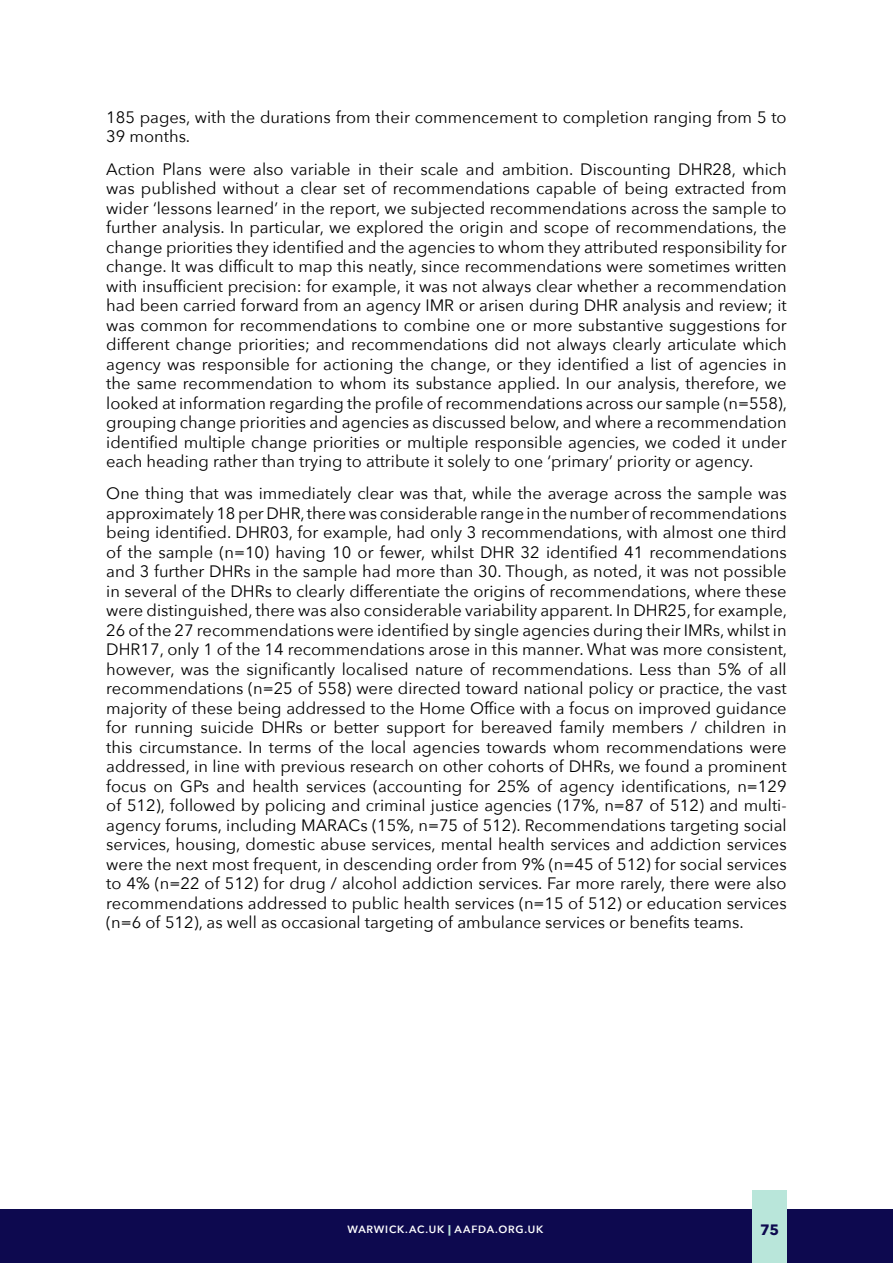
<style>
.page{position:relative;width:893px;height:1263px;background:#fff}
.page>*{position:absolute;margin:0;border:0;box-sizing:border-box;transform-origin:0 0}
.t1{font:16.5px/19.5px "Avenir Next";color:#000;text-align:justify}
.t2{font:700 15px "Avenir Next";color:#0d094f}
.t3{font:600 10.5px "Avenir Next";letter-spacing:.075em;color:#fff}
.s1{font-weight:800;color:#b9e6da}
</style>
<div class="page">
<div style="left:0;top:1210px;width:893px;height:53px;background:#0d094f"></div>
<div style="left:753px;top:1191px;width:34px;height:72px;background:#b9e6da"></div>
<p class="t1" style="left:106px;top:107px;width:682px">185 pages, with the durations from their commencement to completion ranging from 5 to<br>39 months.</p>
<p class="t1" style="left:106px;top:158px;width:682px">Action Plans were also variable in their scale and ambition. Discounting DHR28, which was published without a clear set of recommendations capable of being extracted from wider ‘lessons learned’ in the report, we subjected recommendations across the sample to further analysis. In particular, we explored the origin and scope of recommendations, the change priorities they identified and the agencies to whom they attributed responsibility for change. It was difficult to map this neatly, since recommendations were sometimes written with insufficient precision: for example, it was not always clear whether a recommendation had been carried forward from an agency IMR or arisen during DHR analysis and review; it was common for recommendations to combine one or more substantive suggestions for different change priorities; and recommendations did not always clearly articulate which agency was responsible for actioning the change, or they identified a list of agencies in the same recommendation to whom its substance applied. In our analysis, therefore, we looked at information regarding the profile of recommendations across our sample (n=558), grouping change priorities and agencies as discussed below, and where a recommendation identified multiple change priorities or multiple responsible agencies, we coded it under each heading rather than trying to attribute it solely to one ‘primary’ priority or agency.</p>
<p class="t1" style="left:106px;top:483px;width:682px">One thing that was immediately clear was that, while the average across the sample was approximately 18 per DHR, there was considerable range in the number of recommendations being identified. DHR03, for example, had only 3 recommendations, with almost one third of the sample (n=10) having 10 or fewer, whilst DHR 32 identified 41 recommendations and 3 further DHRs in the sample had more than 30. Though, as noted, it was not possible in several of the DHRs to clearly differentiate the origins of recommendations, where these were distinguished, there was also considerable variability apparent. In DHR25, for example, 26 of the 27 recommendations were identified by single agencies during their IMRs, whilst in DHR17, only 1 of the 14 recommendations arose in this manner. What was more consistent, however, was the significantly localised nature of recommendations. Less than 5% of all recommendations (n=25 of 558) were directed toward national policy or practice, the vast majority of these being addressed to the Home Office with a focus on improved guidance for running suicide DHRs or better support for bereaved family members / children in this circumstance. In terms of the local agencies towards whom recommendations were addressed, in line with previous research on other cohorts of DHRs, we found a prominent focus on GPs and health services (accounting for 25% of agency identifications, n=129 of 512), followed by policing and criminal justice agencies (17%, n=87 of 512) and multi&shy;agency forums, including MARACs (15%, n=75 of 512). Recommendations targeting social services, housing, domestic abuse services, mental health services and addiction services were the next most frequent, in descending order from 9% (n=45 of 512) for social services to 4% (n=22 of 512) for drug / alcohol addiction services. Far more rarely, there were also recommendations addressed to public health services (n=15 of 512) or education services (n=6 of 512), as well as occasional targeting of ambulance services or benefits teams.</p>
<p class="t3" style="left:347px;top:1220px;width:197px">WARWICK.AC.UK <span class="s1">|</span> AAFDA.ORG.UK</p>
<p class="t2" style="left:760px;top:1216px;width:20px">75</p>
</div>
